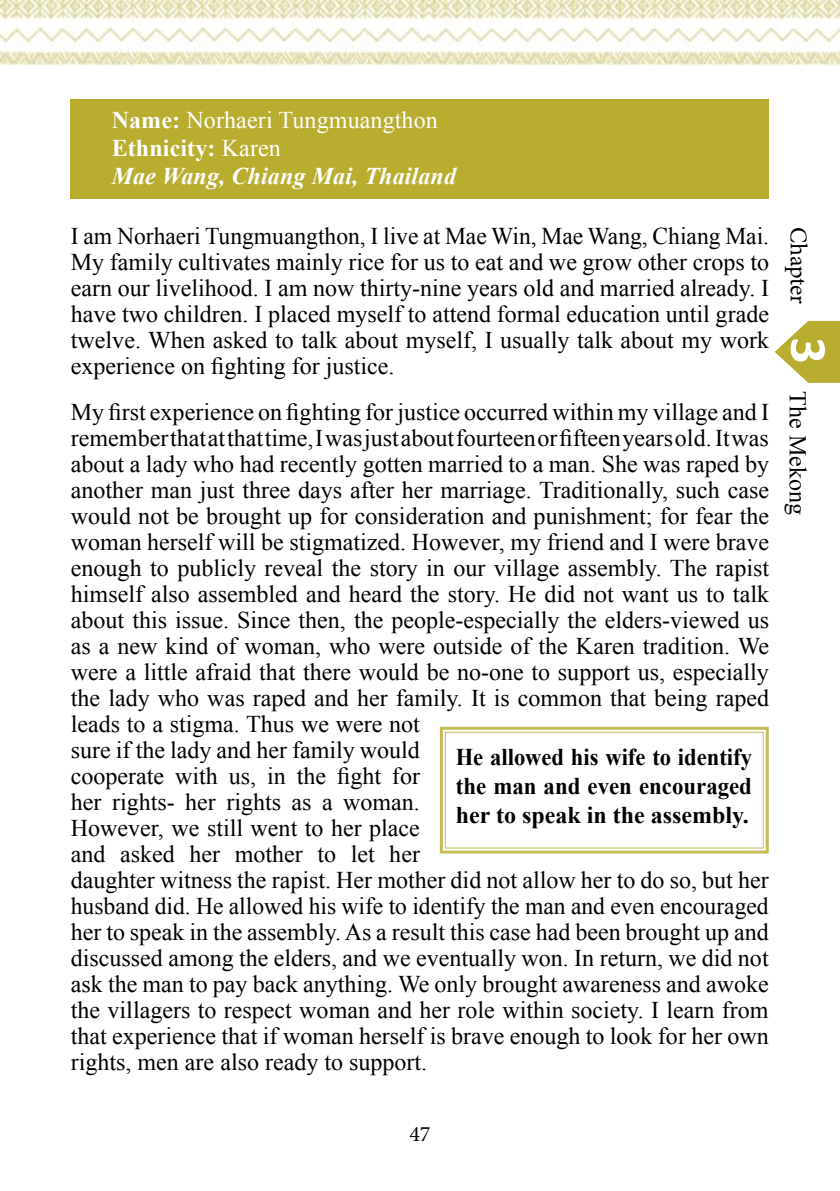
<style>
.page{position:relative;width:840px;height:1191px;background:#fff}
.page>*{position:absolute;margin:0;border:0;box-sizing:border-box;transform-origin:0 0}
.t1{font:24px/26px "Times New Roman";color:#000;text-align:justify}
.t2{font:700 24px/28.8px "Times New Roman";color:#000;text-align:justify;scale:.94 1}
.t3{font:24px/28px "Times New Roman";letter-spacing:.005em;color:#fff}
.t4{font:22px "Minion Pro";color:#000}
.s1{font-weight:700}
.s2{font-weight:700;font-style:italic}
.s3{font-family:"Minion Pro"}
.s4{font-family:"Calibri";font-weight:700;font-size:52.4px;color:#fff}
</style>
<div class="page">
<svg style="left:774px;top:321px;width:65px;height:62px"></svg>
<img style="left:0;top:0;width:839px;height:65px">
<svg style="left:439px;top:726px;width:330px;height:128px"></svg>
<div style="left:71px;top:99px;width:697px;height:100px;background:#b8ad2f"></div>
<p class="t3" style="left:112px;top:105px;width:346px"><span class="s1">Name:</span> Norhaeri Tungmuangthon<br><span class="s1">Ethnicity:</span> Karen<br><span class="s2">Mae Wang, Chiang Mai, Thailand</span></p>
<p class="t1" style="left:71px;top:222px;width:699px">I am Norhaeri Tungmuangthon, I live at Mae Win, Mae Wang, Chiang Mai.<br>My family cultivates mainly rice for us to eat and we grow other crops to earn our livelihood. I am now thirty-nine years old and married already. I have two children. I placed myself to attend formal education until grade twelve. When asked to talk about myself, I usually talk about my work experience on fighting for justice.</p>
<p class="t1" style="left:71px;top:398px;width:699px">My first experience on fighting for justice occurred within my village and I remember that at that time, I was just about fourteen or fifteen years old. It was about a lady who had recently gotten married to a man. She was raped by another man just three days after her marriage. Traditionally, such case would not be brought up for consideration and punishment; for fear the woman herself will be stigmatized. However, my friend and I were brave enough to publicly reveal the story in our village assembly. The rapist himself also assembled and heard the story. He did not want us to talk about this issue. Since then, the people-especially the elders-viewed us as a new kind of woman, who were outside of the Karen tradition. We were a little afraid that there would be no-one to support us, especially the lady who was raped and her family. It is common that being raped</p>
<p class="t1" style="left:71px;top:710px;width:699px;text-align:left">leads to a stigma. Thus we were not<br>sure if the lady and her family would<br>cooperate with us, in the fight for<br>her rights- her rights as a woman.<br>However, we still went to her place<br>and asked her mother to let her<br>daughter witness the rapist. Her mother did not allow her to do so, but her husband did. He allowed his wife to identify the man and even encouraged her to speak in the assembly. As a result this case had been brought up and discussed among the elders, and we eventually won. In return, we did not ask the man to pay back anything. We only brought awareness and awoke the villagers to respect woman and her role within society. I learn from that experience that if woman herself is brave enough to look for her own rights, men are also ready to support.</p>
<p class="t2" style="left:455px;top:742px;width:316px">He allowed his wife to identify the man and even encouraged her to speak in the assembly.</p>
<p class="t1" style="left:811px;top:227px;width:290px;rotate:90deg"><span class="s3">Chapter</span> <span class="s4">3</span> The Mekong</p>
<p class="t4" style="left:409px;top:1119px;width:23px">47</p>
</div>
